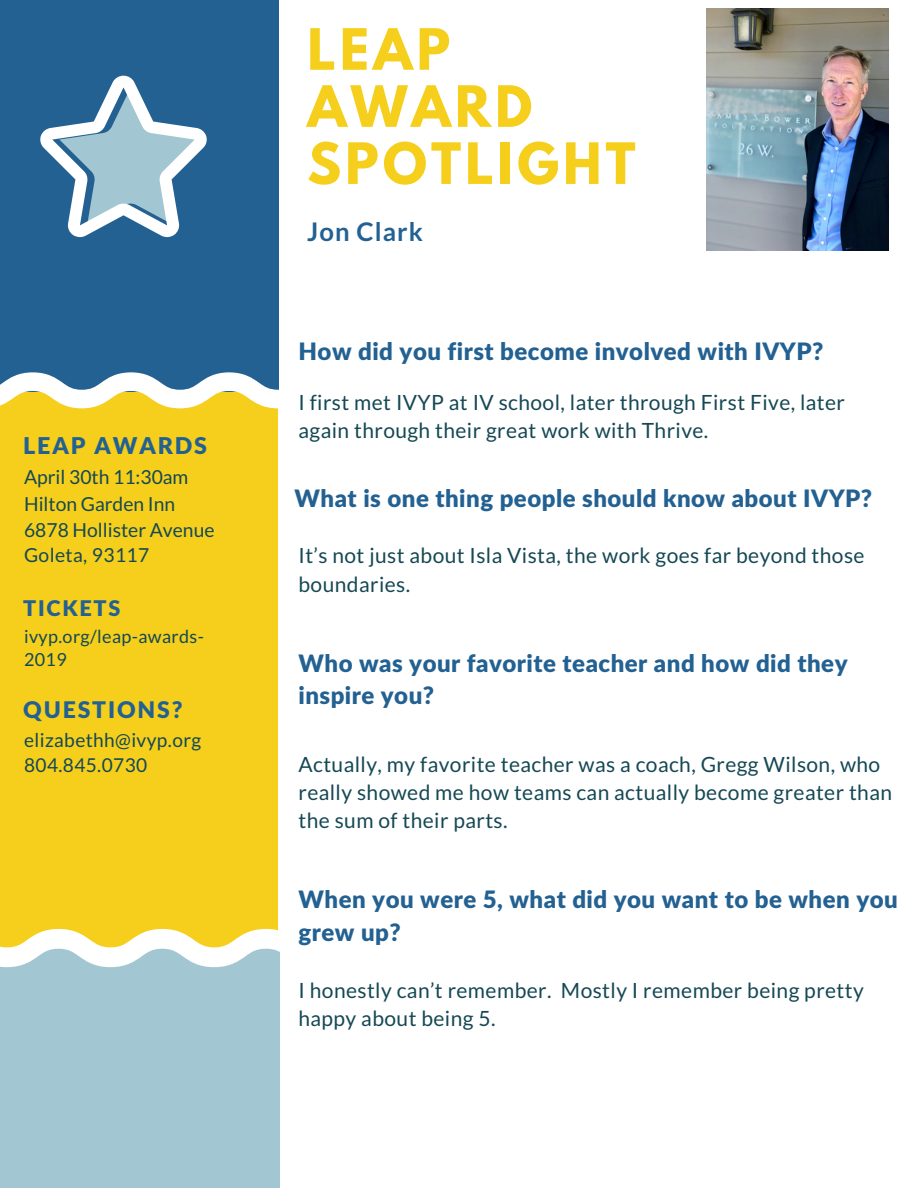
<style>
.page{position:relative;width:918px;height:1188px;background:#fff}
.page>*{position:absolute;margin:0;border:0;box-sizing:border-box;transform-origin:0 0}
.t1{font:700 50.4px/57.2px "League Spartan";letter-spacing:.08em;color:#f5cf1b}
.t2{font:700 25.65px "Lato";letter-spacing:.04em;color:#236192}
.t3{font:900 24px/32.7px "Lato Latin";letter-spacing:.02em;color:#236192}
.t4{font:900 23.25px "Lato Latin";letter-spacing:.08em;color:#236192}
.t5{font:900 22.95px "Lato Latin";letter-spacing:.08em;color:#236192}
.t6{font:900 21.6px "Lato Latin";letter-spacing:.08em;color:#236192}
.t7{font:21px/28.2px "Lato";letter-spacing:.02em;color:#154854}
.t8{font:19.35px/25.8px "Lato";color:#154854}
.t9{font:19.05px/24.9px "Lato";letter-spacing:.02em;color:#154854}
.t10{font:18px/23.4px "Lato";letter-spacing:.02em;color:#154854}
</style>
<div class="page">
<div style="left:0;top:0;width:278px;height:398px;background:#236192"></div>
<div style="left:0;top:392px;width:277px;height:556px;background:#f5cf1b"></div>
<div style="left:0;top:948px;width:279px;height:240px;background:#a3c7d2"></div>
<svg style="left:0;top:372px;width:279px;height:36px"></svg>
<svg style="left:0;top:929px;width:280px;height:38px"></svg>
<svg style="left:40px;top:76px;width:167px;height:161px"></svg>
<img style="left:706px;top:9px;width:183px;height:242px">
<p class="t4" style="left:23px;top:431px;width:185px">LEAP AWARDS</p>
<p class="t8" style="left:24px;top:464px;width:192px">April 30th 11:30am<br>Hilton Garden Inn<br>6878 Hollister Avenue<br>Goleta, 93117</p>
<p class="t6" style="left:23px;top:594px;width:99px">TICKETS</p>
<p class="t10" style="left:24px;top:624px;width:181px">ivyp.org/leap-awards-<br>2019</p>
<p class="t5" style="left:23px;top:696px;width:161px">QUESTIONS?</p>
<p class="t9" style="left:24px;top:727px;width:179px">elizabethh@ivyp.org<br>804.845.0730</p>
<h1 class="t1" style="left:307px;top:27px;width:330px">LEAP<br>AWARD<br>SPOTLIGHT</h1>
<p class="t2" style="left:307px;top:216px;width:117px">Jon Clark</p>
<p class="t3" style="left:298px;top:334px;width:527px">How did you first become involved with IVYP?</p>
<p class="t7" style="left:298px;top:388px;width:548px">I first met IVYP at IV school, later through First Five, later again through their great work with Thrive.</p>
<p class="t3" style="left:295px;top:481px;width:579px">What is one thing people should know about IVYP?</p>
<p class="t7" style="left:298px;top:541px;width:568px">It’s not just about Isla Vista, the work goes far beyond those boundaries.</p>
<p class="t3" style="left:298px;top:646px;width:551px">Who was your favorite teacher and how did they inspire you?</p>
<p class="t7" style="left:298px;top:750px;width:595px">Actually, my favorite teacher was a coach, Gregg Wilson, who really showed me how teams can actually become greater than the sum of their parts.</p>
<p class="t3" style="left:298px;top:883px;width:601px">When you were 5, what did you want to be when you grew up?</p>
<p class="t7" style="left:298px;top:976px;width:567px">I honestly can’t remember. Mostly I remember being pretty happy about being 5.</p>
</div>
